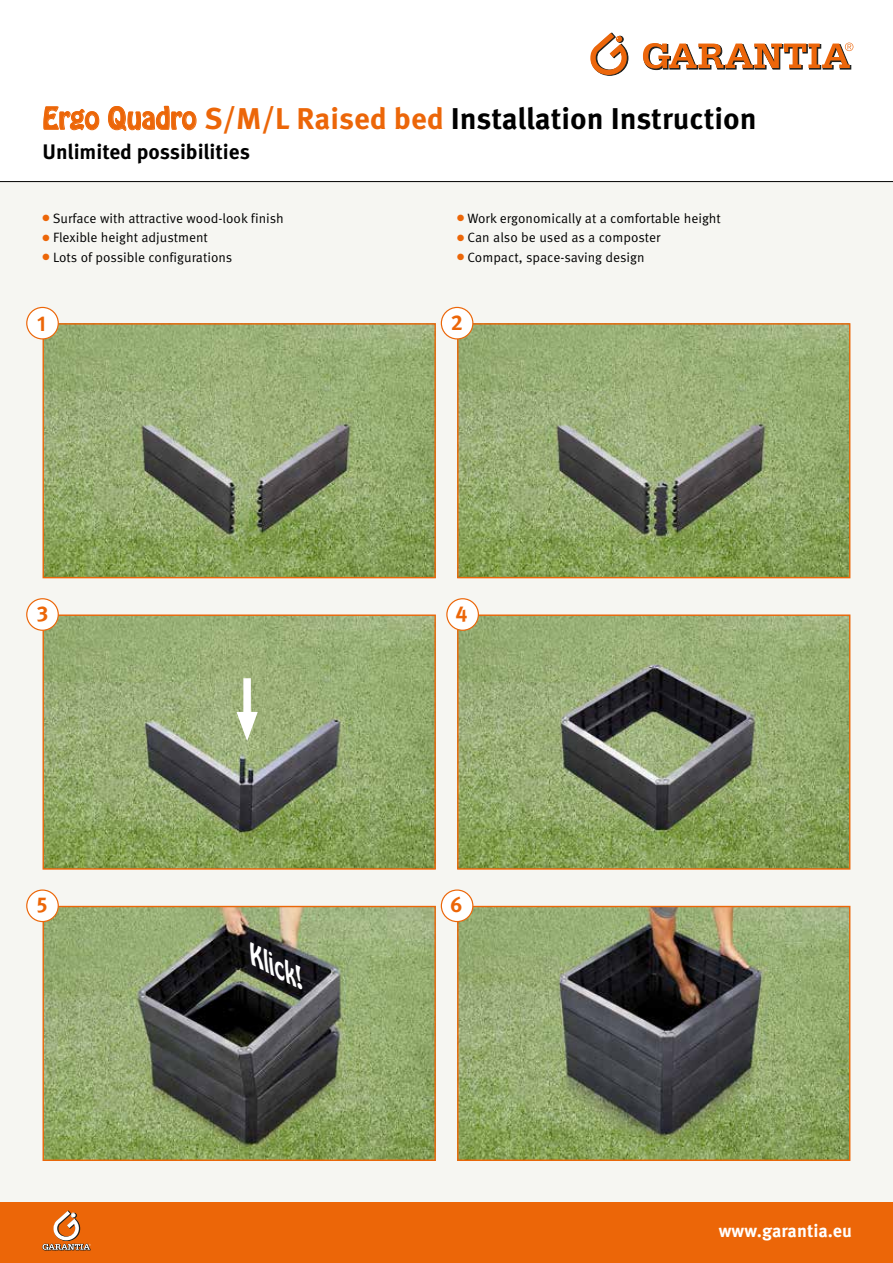
<style>
.page{position:relative;width:893px;height:1263px;background:#fff}
.page>*{position:absolute;margin:0;border:0;box-sizing:border-box;transform-origin:0 0}
.t1{font:700 30px "Meta Pro";color:#000}
.t2{font:italic 23.55px "Hobo Std";color:#fff}
.t3{font:700 21.45px "Meta Pro";color:#ec6608}
.t4{font:700 21px "Meta Pro";color:#000}
.t5{font:700 18px "Meta Pro";color:#fff}
.t6{font:13.5px "Meta Pro";color:#000}
.s1{font-family:"Hobo Std";font-weight:400;font-size:27px;color:#ec6608}
.s2{color:#ec6608}
</style>
<div class="page">
<div style="left:0;top:181px;width:893px;height:1021px;background:#f6f6f2"></div>
<svg style="left:643px;top:43px;width:210px;height:27px"></svg>
<svg style="left:590px;top:33px;width:38px;height:42px"></svg>
<div style="left:0;top:1202px;width:893px;height:61px;background:#ec6608"></div>
<hr style="left:0;top:181px;width:893px;height:1px;background:#000">
<svg style="left:43px;top:1211px;width:48px;height:39px"></svg>
<img style="left:45px;top:325px;width:389px;height:251px">
<div style="left:43px;top:323px;width:393px;height:255px;border:1px solid #ec6608"></div>
<img style="left:459px;top:325px;width:389px;height:251px">
<div style="left:457px;top:323px;width:393px;height:255px;border:1px solid #ec6608"></div>
<div style="left:27px;top:307px;width:31px;height:32px;background:#fff;border-radius:50%"></div>
<div style="left:26px;top:307px;width:33px;height:32px;border:1px solid #ec6608;border-radius:50%"></div>
<div style="left:441px;top:307px;width:32px;height:32px;background:#fff;border-radius:50%"></div>
<div style="left:441px;top:307px;width:32px;height:32px;border:1px solid #ec6608;border-radius:50%"></div>
<img style="left:45px;top:616px;width:389px;height:252px">
<div style="left:43px;top:614px;width:393px;height:256px;border:1px solid #ec6608"></div>
<img style="left:459px;top:616px;width:389px;height:252px">
<div style="left:457px;top:614px;width:393px;height:256px;border:1px solid #ec6608"></div>
<div style="left:243px;top:678px;width:8px;height:46px;background:#fff"></div>
<svg style="left:236px;top:712px;width:22px;height:29px"></svg>
<div style="left:27px;top:599px;width:31px;height:31px;background:#fff;border-radius:50%"></div>
<div style="left:26px;top:598px;width:33px;height:33px;border:1px solid #ec6608;border-radius:50%"></div>
<div style="left:447px;top:599px;width:31px;height:31px;background:#fff;border-radius:50%"></div>
<div style="left:446px;top:598px;width:33px;height:33px;border:1px solid #ec6608;border-radius:50%"></div>
<img style="left:45px;top:908px;width:389px;height:251px">
<div style="left:43px;top:906px;width:393px;height:255px;border:1px solid #ec6608"></div>
<img style="left:459px;top:908px;width:389px;height:251px">
<div style="left:457px;top:906px;width:393px;height:255px;border:1px solid #ec6608"></div>
<div style="left:27px;top:890px;width:31px;height:31px;background:#fff;border-radius:50%"></div>
<div style="left:26px;top:889px;width:33px;height:33px;border:1px solid #ec6608;border-radius:50%"></div>
<div style="left:441px;top:890px;width:32px;height:31px;background:#fff;border-radius:50%"></div>
<div style="left:441px;top:889px;width:32px;height:33px;border:1px solid #ec6608;border-radius:50%"></div>
<svg style="left:43px;top:106px;width:56px;height:24px"></svg>
<svg style="left:108px;top:106px;width:89px;height:25px"></svg>
<h1 class="t1" style="left:43px;top:100px;width:716px"><span class="s1">Ergo Quadro</span> <span class="s2">S/M/L Raised bed</span> Installation Instruction</h1>
<h3 class="t4" style="left:43px;top:138px;width:209px">Unlimited possibilities</h3>
<p class="t6" style="left:43px;top:210px;width:243px"><span class="s2">●</span> Surface with attractive wood-look finish</p>
<p class="t6" style="left:43px;top:229px;width:167px"><span class="s2">●</span> Flexible height adjustment</p>
<p class="t6" style="left:43px;top:249px;width:191px"><span class="s2">●</span> Lots of possible configurations</p>
<p class="t6" style="left:457px;top:210px;width:265px"><span class="s2">●</span> Work ergonomically at a comfortable height</p>
<p class="t6" style="left:457px;top:229px;width:205px"><span class="s2">●</span> Can also be used as a composter</p>
<p class="t6" style="left:457px;top:249px;width:189px"><span class="s2">●</span> Compact, space-saving design</p>
<h3 class="t3" style="left:37px;top:310px;width:10px">1</h3>
<h3 class="t3" style="left:451px;top:309px;width:14px">2</h3>
<h3 class="t3" style="left:37px;top:600px;width:13px">3</h3>
<h3 class="t3" style="left:456px;top:600px;width:14px">4</h3>
<h3 class="t3" style="left:37px;top:891px;width:12px">5</h3>
<h3 class="t3" style="left:450px;top:891px;width:14px">6</h3>
<h2 class="t2" style="left:262px;top:941px;width:60px;rotate:26deg">Klick!</h2>
<h3 class="t5" style="left:719px;top:1220px;width:135px">www.garantia.eu</h3>
</div>
